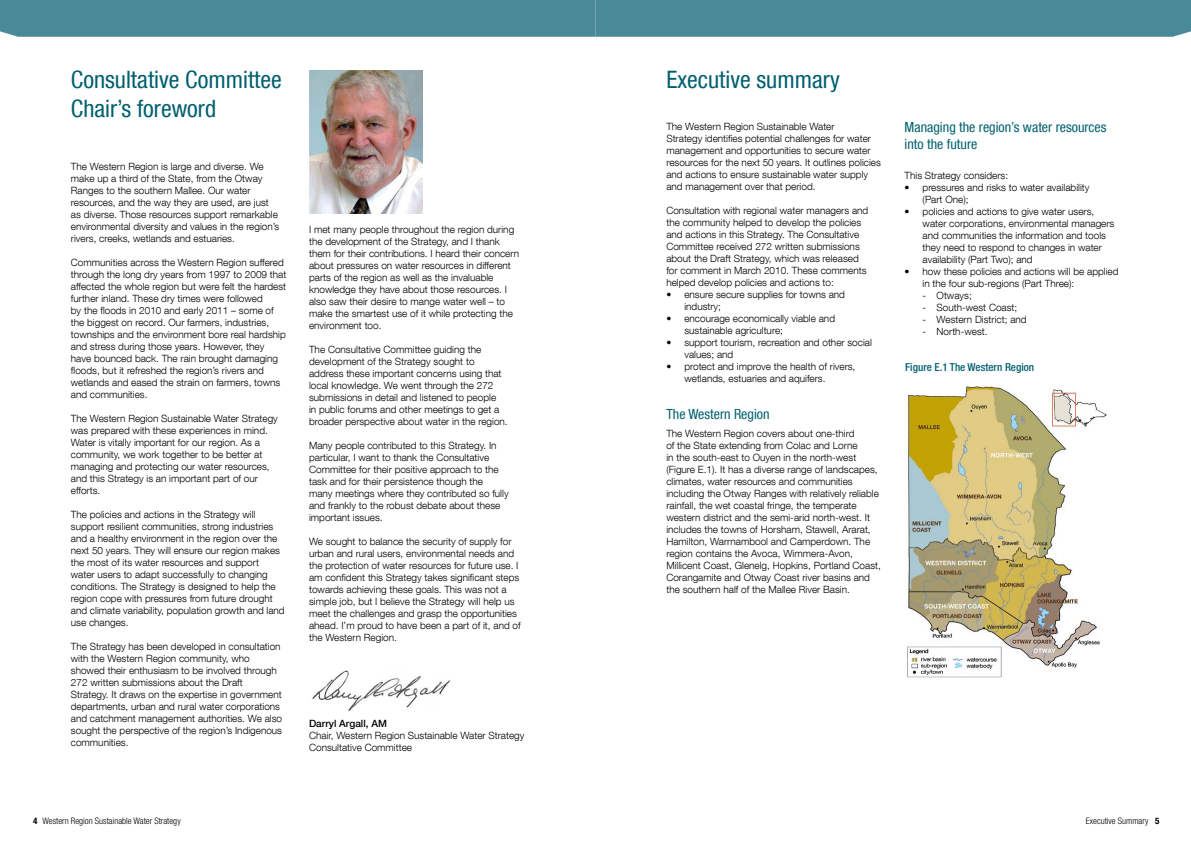
<style>
.page{position:relative;width:1191px;height:842px;background:#fff}
.page>*{position:absolute;margin:0;border:0;box-sizing:border-box;transform-origin:0 0}
._1_1_Heading{font:condensed 24px/28.8px "Helvetica Neue LT Com";color:#005f6f}
._1_1_1_Heading{font:condensed 14px/16.8px "Helvetica Neue LT Com";color:#005f6f}
.Figure_Heading{font:500 condensed 11px "Helvetica Neue LT Com";color:#005f6f}
.Body_font_45_Light{font:300 10px/12px "Helvetica Neue LT Com";color:#000}
.Body_font_45_Light-2{font:500 10px "Helvetica Neue LT Com";color:#000}
.t1{font:300 condensed 9px "Helvetica Neue LT Com";color:#000}
.t2{font:700 condensed 9px "Helvetica Neue LT Com";color:#000}
</style>
<div class="page">
<div style="left:0;top:0;width:1191px;height:37px;background:#4a8998"></div>
<img style="left:309px;top:71px;width:113px;height:142px">
<img style="left:312px;top:670px;width:138px;height:41px">
<img style="left:907px;top:386px;width:200px;height:292px">
<p class="_1_1_Heading" style="left:71px;top:65px;width:212px">Consultative Committee<br>Chair’s foreword</p>
<p class="Body_font_45_Light" style="left:71px;top:160px;width:210px">The Western Region is large and diverse. We make up a third of the State, from the Otway Ranges to the southern Mallee. Our water resources, and the way they are used, are just as diverse. Those resources support remarkable environmental diversity and values in the region’s rivers, creeks, wetlands and estuaries.</p>
<p class="Body_font_45_Light" style="left:71px;top:256px;width:217px">Communities across the Western Region suffered through the long dry years from 1997 to 2009 that affected the whole region but were felt the hardest further inland. These dry times were followed<br>by the floods in 2010 and early 2011 – some of the biggest on record. Our farmers, industries, townships and the environment bore real hardship and stress during those years. However, they have bounced back. The rain brought damaging floods, but it refreshed the region’s rivers and wetlands and eased the strain on farmers, towns and communities.</p>
<p class="Body_font_45_Light" style="left:71px;top:412px;width:208px">The Western Region Sustainable Water Strategy was prepared with these experiences in mind.<br>Water is vitally important for our region. As a community, we work together to be better at managing and protecting our water resources, and this Strategy is an important part of our efforts.</p>
<p class="Body_font_45_Light" style="left:71px;top:508px;width:215px">The policies and actions in the Strategy will support resilient communities, strong industries and a healthy environment in the region over the next 50 years. They will ensure our region makes the most of its water resources and support water users to adapt successfully to changing conditions. The Strategy is designed to help the region cope with pressures from future drought and climate variability, population growth and land use changes.</p>
<p class="Body_font_45_Light" style="left:71px;top:640px;width:213px">The Strategy has been developed in consultation with the Western Region community, who showed their enthusiasm to be involved through 272 written submissions about the Draft Strategy. It draws on the expertise in government departments, urban and rural water corporations and catchment management authorities. We also sought the perspective of the region’s Indigenous communities.</p>
<p class="Body_font_45_Light" style="left:309px;top:223px;width:212px">I met many people throughout the region during the development of the Strategy, and I thank them for their contributions. I heard their concern about pressures on water resources in different parts of the region as well as the invaluable knowledge they have about those resources. I also saw their desire to mange water well – to make the smartest use of it while protecting the environment too.</p>
<p class="Body_font_45_Light" style="left:309px;top:343px;width:200px">The Consultative Committee guiding the development of the Strategy sought to address these important concerns using that local knowledge. We went through the 272 submissions in detail and listened to people<br>in public forums and other meetings to get a broader perspective about water in the region.</p>
<p class="Body_font_45_Light" style="left:309px;top:439px;width:201px">Many people contributed to this Strategy. In particular, I want to thank the Consultative Committee for their positive approach to the task and for their persistence though the many meetings where they contributed so fully and frankly to the robust debate about these important issues.</p>
<p class="Body_font_45_Light" style="left:309px;top:535px;width:213px">We sought to balance the security of supply for urban and rural users, environmental needs and the protection of water resources for future use. I am confident this Strategy takes significant steps towards achieving these goals. This was not a simple job, but I believe the Strategy will help us meet the challenges and grasp the opportunities ahead. I’m proud to have been a part of it, and of the Western Region.</p>
<p class="Body_font_45_Light-2" style="left:309px;top:718px;width:79px">Darryl Argall, AM</p>
<p class="Body_font_45_Light" style="left:309px;top:729px;width:217px">Chair, Western Region Sustainable Water Strategy<br>Consultative Committee</p>
<p class="_1_1_Heading" style="left:666px;top:65px;width:175px">Executive summary</p>
<p class="Body_font_45_Light" style="left:666px;top:120px;width:216px">The Western Region Sustainable Water<br>Strategy identifies potential challenges for water management and opportunities to secure water resources for the next 50 years. It outlines policies and actions to ensure sustainable water supply and management over that period.</p>
<p class="Body_font_45_Light" style="left:666px;top:204px;width:203px">Consultation with regional water managers and the community helped to develop the policies and actions in this Strategy. The Consultative Committee received 272 written submissions about the Draft Strategy, which was released for comment in March 2010. These comments helped develop policies and actions to:</p>
<p class="Body_font_45_Light" style="left:684px;top:288px;width:162px;text-indent:-18px">• ensure secure supplies for towns and industry;</p>
<p class="Body_font_45_Light" style="left:684px;top:312px;width:152px;text-indent:-18px">• encourage economically viable and sustainable agriculture;</p>
<p class="Body_font_45_Light" style="left:684px;top:336px;width:189px;text-indent:-18px">• support tourism, recreation and other social values; and</p>
<p class="Body_font_45_Light" style="left:684px;top:360px;width:172px;text-indent:-18px">• protect and improve the health of rivers, wetlands, estuaries and aquifers.</p>
<p class="_1_1_1_Heading" style="left:666px;top:405px;width:105px">The Western Region</p>
<p class="Body_font_45_Light" style="left:666px;top:427px;width:216px">The Western Region covers about one-third<br>of the State extending from Colac and Lorne<br>in the south-east to Ouyen in the north-west (Figure E.1). It has a diverse range of landscapes, climates, water resources and communities including the Otway Ranges with relatively reliable rainfall, the wet coastal fringe, the temperate western district and the semi-arid north-west. It includes the towns of Horsham, Stawell, Ararat, Hamilton, Warrnambool and Camperdown. The region contains the Avoca, Wimmera-Avon, Millicent Coast, Glenelg, Hopkins, Portland Coast, Corangamite and Otway Coast river basins and the southern half of the Mallee River Basin.</p>
<p class="_1_1_1_Heading" style="left:904px;top:119px;width:203px">Managing the region’s water resources into the future</p>
<p class="Body_font_45_Light" style="left:904px;top:169px;width:105px">This Strategy considers:</p>
<p class="Body_font_45_Light" style="left:922px;top:181px;width:168px;text-indent:-18px">• pressures and risks to water availability (Part One);</p>
<p class="Body_font_45_Light" style="left:922px;top:205px;width:193px;text-indent:-18px">• policies and actions to give water users, water corporations, environmental managers and communities the information and tools they need to respond to changes in water availability (Part Two); and</p>
<p class="Body_font_45_Light" style="left:922px;top:265px;width:197px;text-indent:-18px">• how these policies and actions will be applied in the four sub-regions (Part Three):</p>
<p class="Body_font_45_Light" style="left:922px;top:289px;width:51px">- Otways;</p>
<p class="Body_font_45_Light" style="left:922px;top:301px;width:96px">- South-west Coast;</p>
<p class="Body_font_45_Light" style="left:922px;top:313px;width:105px">- Western District; and</p>
<p class="Body_font_45_Light" style="left:922px;top:325px;width:66px">- North-west.</p>
<p class="Figure_Heading" style="left:905px;top:360px;width:130px">Figure E.1 The Western Region</p>
<p class="t1" style="left:43px;top:816px;width:140px">Western Region Sustainable Water Strategy</p>
<p class="t1" style="left:1086px;top:816px;width:64px">Executive Summary</p>
<p class="t2" style="left:33px;top:816px;width:6px">4</p>
<p class="t2" style="left:1155px;top:816px;width:6px">5</p>
</div>
